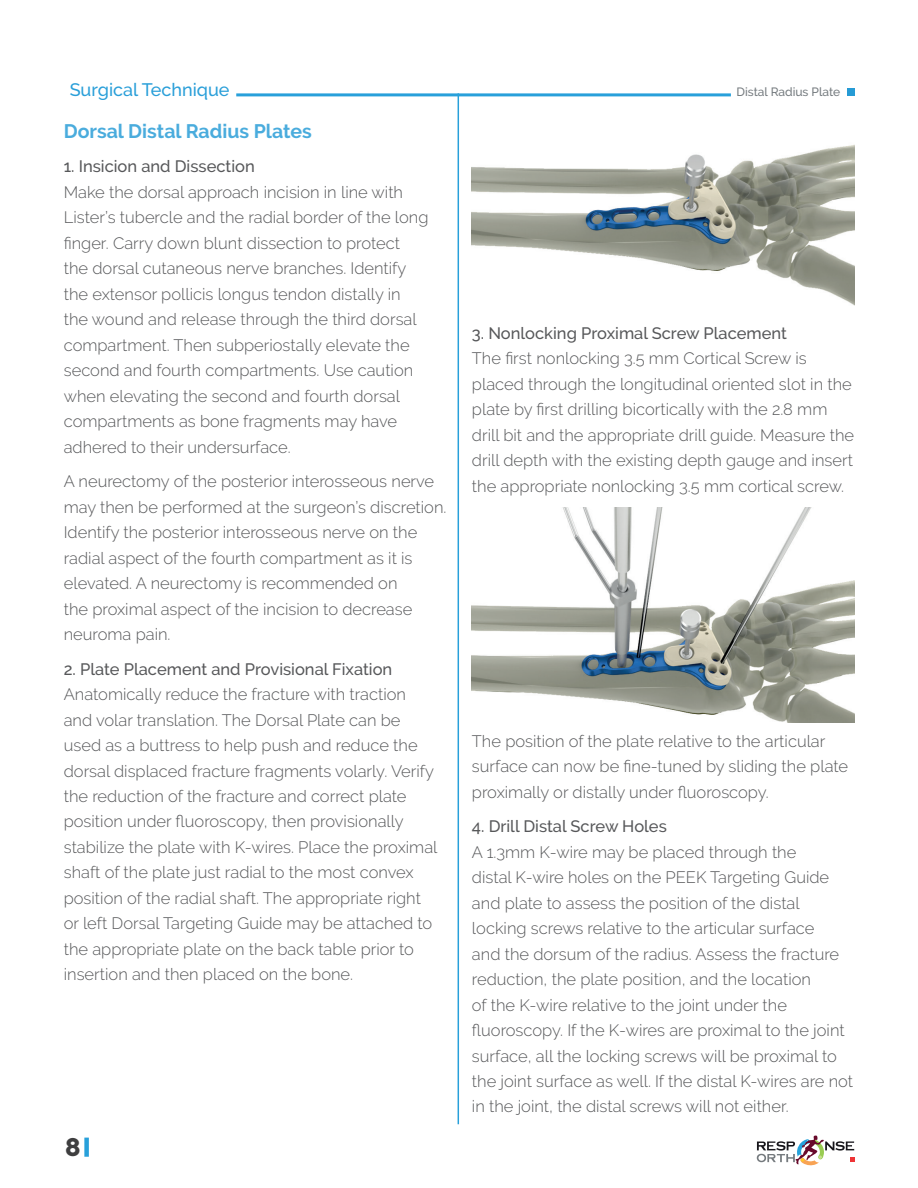
<style>
.page{position:relative;width:918px;height:1188px;background:#fff}
.page>*{position:absolute;margin:0;border:0;box-sizing:border-box;transform-origin:0 0}
.t1{font:800 25.5px "Raleway";color:#3e3e3f}
.t2{font:700 19.5px "Raleway";color:#4aacdd}
.t3{font:500 18px "Raleway";color:#2a9fd9}
.t4{font:300 16.5px/25.5px "Raleway";color:#57585a}
.t5{font:500 16.5px "Raleway";color:#57585a}
.t6{font:500 12px "Raleway";color:#757b7f}
</style>
<div class="page">
<img style="left:472px;top:144px;width:383px;height:162px">
<img style="left:472px;top:507px;width:383px;height:216px">
<div style="left:84px;top:1138px;width:5px;height:19px;background:#28a0da"></div>
<svg style="left:757px;top:1135px;width:97px;height:31px"></svg>
<hr style="left:236px;top:93px;width:495px;height:3px;background:#28a0da">
<div style="left:847px;top:88px;width:7px;height:8px;background:#269bd5"></div>
<hr style="left:458px;top:93px;width:1px;height:1031px;background:#28a0da">
<p class="t3" style="left:70px;top:79px;width:161px">Surgical Technique</p>
<p class="t6" style="left:736px;top:85px;width:105px">Distal Radius Plate</p>
<p class="t2" style="left:64px;top:120px;width:250px">Dorsal Distal Radius Plates</p>
<p class="t5" style="left:64px;top:157px;width:193px">1. Insicion and Dissection</p>
<p class="t4" style="left:64px;top:179px;width:366px">Make the dorsal approach incision in line with Lister’s tubercle and the radial border of the long finger. Carry down blunt dissection to protect the dorsal cutaneous nerve branches. Identify the extensor pollicis longus tendon distally in the wound and release through the third dorsal compartment. Then subperiostally elevate the second and fourth compartments. Use caution when elevating the second and fourth dorsal compartments as bone fragments may have adhered to their undersurface.</p>
<p class="t4" style="left:64px;top:468px;width:384px">A neurectomy of the posterior interosseous nerve may then be performed at the surgeon’s discretion.<br>Identify the posterior interosseous nerve on the radial aspect of the fourth compartment as it is elevated. A neurectomy is recommended on<br>the proximal aspect of the incision to decrease neuroma pain.</p>
<p class="t5" style="left:64px;top:659px;width:330px">2. Plate Placement and Provisional Fixation</p>
<p class="t4" style="left:64px;top:681px;width:375px">Anatomically reduce the fracture with traction and volar translation. The Dorsal Plate can be used as a buttress to help push and reduce the dorsal displaced fracture fragments volarly. Verify the reduction of the fracture and correct plate position under fluoroscopy, then provisionally stabilize the plate with K-wires. Place the proximal shaft of the plate just radial to the most convex position of the radial shaft. The appropriate right or left Dorsal Targeting Guide may be attached to the appropriate plate on the back table prior to insertion and then placed on the bone.</p>
<h1 class="t1" style="left:65px;top:1133px;width:17px">8</h1>
<p class="t5" style="left:472px;top:323px;width:316px">3. Nonlocking Proximal Screw Placement</p>
<p class="t4" style="left:472px;top:345px;width:384px">The first nonlocking 3.5 mm Cortical Screw is placed through the longitudinal oriented slot in the plate by first drilling bicortically with the 2.8 mm drill bit and the appropriate drill guide. Measure the drill depth with the existing depth gauge and insert the appropriate nonlocking 3.5 mm cortical screw.</p>
<p class="t4" style="left:472px;top:728px;width:378px">The position of the plate relative to the articular surface can now be fine-tuned by sliding the plate proximally or distally under fluoroscopy.</p>
<p class="t5" style="left:472px;top:817px;width:196px">4. Drill Distal Screw Holes</p>
<p class="t4" style="left:472px;top:839px;width:383px">A 1.3mm K-wire may be placed through the<br>distal K-wire holes on the PEEK Targeting Guide and plate to assess the position of the distal locking screws relative to the articular surface<br>and the dorsum of the radius. Assess the fracture reduction, the plate position, and the location<br>of the K-wire relative to the joint under the fluoroscopy. If the K-wires are proximal to the joint surface, all the locking screws will be proximal to the joint surface as well. If the distal K-wires are not in the joint, the distal screws will not either.</p>
</div>
